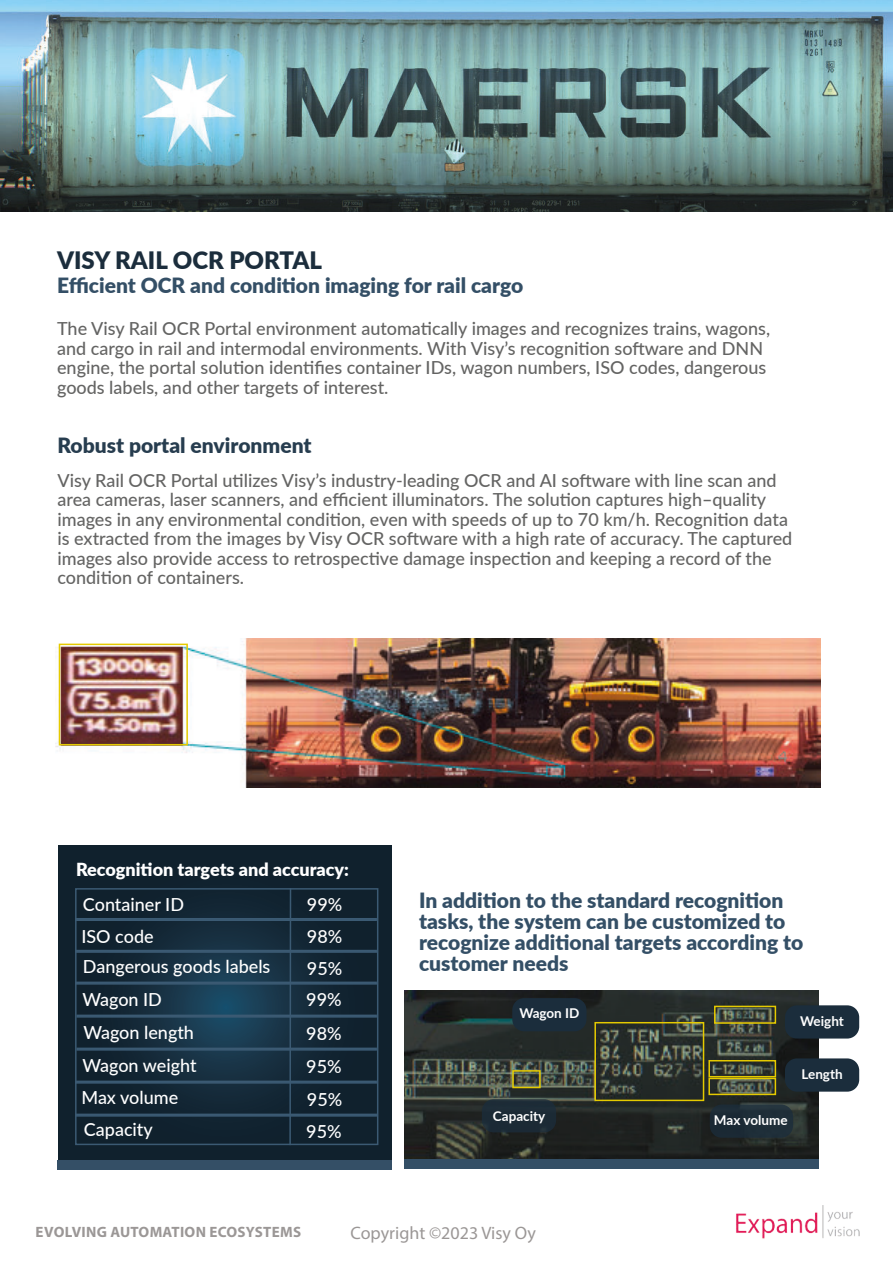
<style>
.page{position:relative;width:893px;height:1263px;background:#fff}
.page>*{position:absolute;margin:0;border:0;box-sizing:border-box;transform-origin:0 0}
.t1{font:900 24px "Lato";color:#1b2d3c}
.t2{font:900 21px/21px "Lato";color:#344f66}
.t3{font:900 21px "Lato";color:#273d4f}
.t4{font:500 18px/19.5px "Lato";color:#646463}
.t5{font:500 18px/31.8px "Lato";color:#fff}
.t6{font:900 18px "Lato";color:#fff}
.t7{font:18px "Myriad Pro";color:#9b9796}
.t8{font:700 15px "Myriad Pro";letter-spacing:.02em;color:#9b9796}
.t9{font:700 13.5px "Lato";color:#fff}
</style>
<div class="page">
<img style="left:736px;top:1206px;width:124px;height:33px">
<svg style="left:59px;top:845px;width:333px;height:315px;background:#122634"></svg>
<img style="left:0;top:0;width:893px;height:211px">
<img style="left:56px;top:638px;width:765px;height:149px">
<img style="left:404px;top:990px;width:414px;height:169px">
<div style="left:512px;top:1070px;width:29px;height:18px;border:2px solid #e5ca00"></div>
<div style="left:594px;top:1022px;width:110px;height:79px;border:2px solid #e5ca00"></div>
<div style="left:714px;top:1006px;width:62px;height:18px;border:2px solid #e5ca00"></div>
<div style="left:708px;top:1060px;width:68px;height:17px;border:2px solid #e5ca00"></div>
<div style="left:708px;top:1078px;width:68px;height:17px;border:2px solid #e5ca00"></div>
<div style="left:75px;top:888px;width:303px;height:257px;border:2px solid #3b5a73"></div>
<div style="left:75px;top:981px;width:302px;height:4px;border:2px solid #3b5a73"></div>
<div style="left:76px;top:1014px;width:301px;height:4px;border:2px solid #3b5a73"></div>
<div style="left:76px;top:1047px;width:301px;height:4px;border:2px solid #3b5a73"></div>
<div style="left:75px;top:1080px;width:302px;height:4px;border:2px solid #3b5a73"></div>
<div style="left:75px;top:1113px;width:302px;height:4px;border:2px solid #3b5a73"></div>
<div style="left:57px;top:1160px;width:335px;height:10px;background:#344f66"></div>
<div style="left:75px;top:950px;width:302px;height:3px;border:2px solid #3b5a73"></div>
<div style="left:75px;top:918px;width:302px;height:3px;border:2px solid #3b5a73"></div>
<div style="left:59px;top:644px;width:129px;height:101px;border:2px solid #e5ca00"></div>
<div style="left:482px;top:1099px;width:74px;height:33px;background:#1b2a35;border-radius:12px"></div>
<div style="left:785px;top:1005px;width:74px;height:33px;background:#1b2d3c;border-radius:12px"></div>
<div style="left:785px;top:1058px;width:74px;height:34px;background:#1b2d3c;border-radius:12px"></div>
<div style="left:710px;top:1104px;width:83px;height:34px;background:#1b2d3c;border-radius:12px"></div>
<div style="left:512px;top:998px;width:74px;height:33px;background:#1b2d3c;border-radius:12px"></div>
<div style="left:404px;top:1159px;width:414px;height:10px;background:#344f66"></div>
<hr style="left:289px;top:888px;width:2px;height:257px;background:#3b5a73">
<h1 class="t1" style="left:57px;top:242px;width:267px">VISY RAIL OCR PORTAL</h1>
<p class="t2" style="left:57px;top:274px;width:468px">Efficient OCR and condition imaging for rail cargo</p>
<p class="t4" style="left:57px;top:318px;width:715px">The Visy Rail OCR Portal environment automatically images and recognizes trains, wagons, and cargo in rail and intermodal environments. With Visy’s recognition software and DNN engine, the portal solution identifies container IDs, wagon numbers, ISO codes, dangerous goods labels, and other targets of interest.</p>
<p class="t3" style="left:57px;top:430px;width:256px">Robust portal environment</p>
<p class="t4" style="left:57px;top:469px;width:736px">Visy Rail OCR Portal utilizes Visy’s industry-leading OCR and AI software with line scan and area cameras, laser scanners, and efficient illuminators. The solution captures high–quality images in any environmental condition, even with speeds of up to 70 km/h. Recognition data is extracted from the images by Visy OCR software with a high rate of accuracy. The captured images also provide access to retrospective damage inspection and keeping a record of the condition of containers.</p>
<p class="t6" style="left:76px;top:855px;width:275px">Recognition targets and accuracy:</p>
<p class="t5" style="left:306px;top:887px;width:38px;text-align:justify">99% 98% 95% 99%</p>
<p class="t5" style="left:306px;top:1016px;width:38px;line-height:32.5px;text-align:justify">98% 95% 95% 95%</p>
<p class="t5" style="left:81px;top:888px;width:191px;line-height:31.2px">Container ID<br>ISO code<br>Dangerous goods labels</p>
<p class="t5" style="left:82px;top:982px;width:116px;line-height:33.2px">Wagon ID<br>Wagon length<br>Wagon weight</p>
<p class="t5" style="left:81px;top:1081px;width:98px">Max volume<br>Capacity</p>
<p class="t2" style="left:419px;top:889px;width:386px">In addition to the standard recognition tasks, the system can be customized to recognize additional targets according to customer needs</p>
<p class="t9" style="left:519px;top:1003px;width:62px">Wagon ID</p>
<p class="t9" style="left:493px;top:1106px;width:54px">Capacity</p>
<p class="t9" style="left:800px;top:1015px;width:45px">Weight</p>
<p class="t9" style="left:714px;top:1110px;width:75px">Max volume</p>
<p class="t9" style="left:801px;top:1069px;width:43px">Length</p>
<p class="t8" style="left:36px;top:1223px;width:267px">EVOLVING AUTOMATION ECOSYSTEMS</p>
<p class="t7" style="left:350px;top:1226px;width:187px">Copyright ©2023 Visy Oy</p>
</div>
